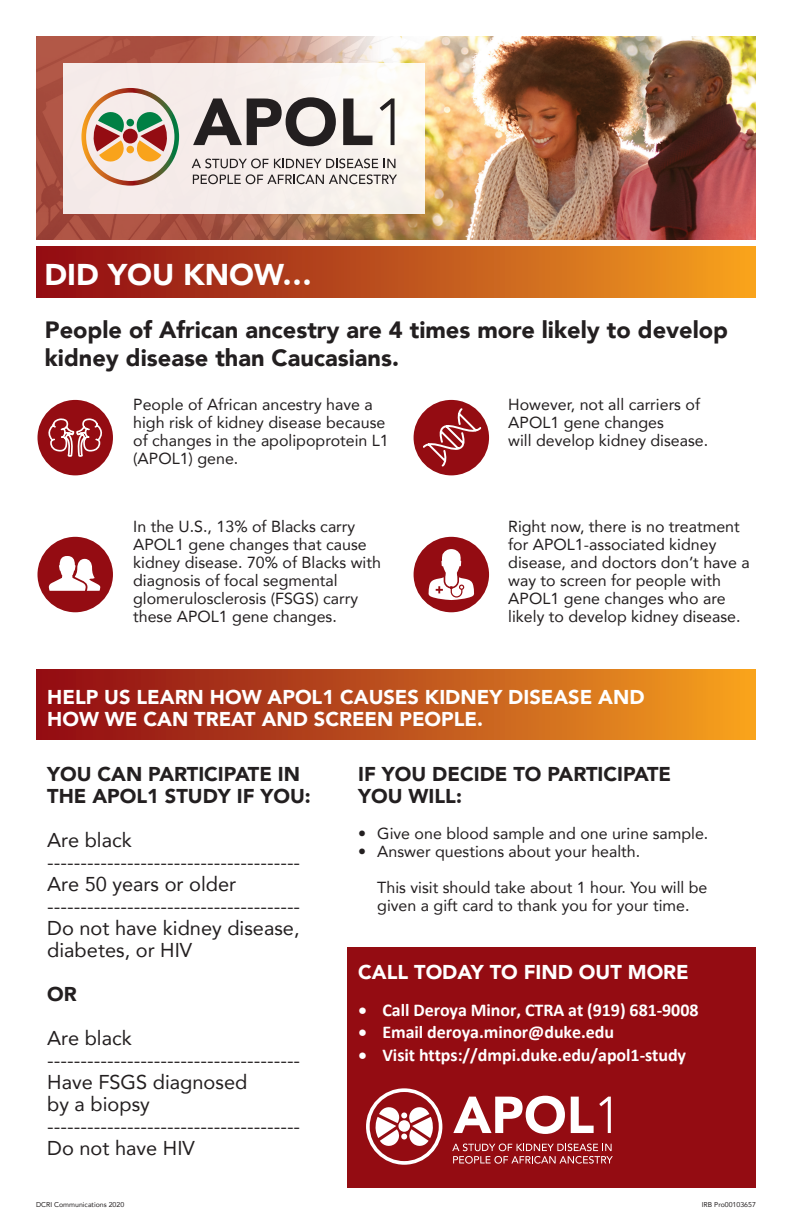
<style>
.page{position:relative;width:792px;height:1224px;background:#fff}
.page>*{position:absolute;margin:0;border:0;box-sizing:border-box;transform-origin:0 0}
.t1{font:900 30px "Avenir";color:#fff}
.t2{font:900 23.5px/27.9px "Avenir";color:#231f20}
.t3{font:20px/22px "Avenir";color:#231f20}
.t4{font:900 20px/22px "Avenir";color:#fff}
.t5{font:900 20px/22px "Avenir";color:#231f20}
.t6{font:700 18px "Calibri";letter-spacing:-.005em;color:#fff}
.t7{font:16px/18px "Avenir";color:#231f20}
.t8{font:7px "Avenir";color:#231f20}
</style>
<div class="page">
<img style="left:36px;top:36px;width:720px;height:203px">
<div style="left:64px;top:63px;width:361px;height:151px;background:linear-gradient(to right,#f4e7e7,#faf7f1)"></div>
<svg style="left:81px;top:88px;width:98px;height:98px;background:#ccb69f"></svg>
<svg style="left:193px;top:97px;width:143px;height:49px;background:#938d8c"></svg>
<svg style="left:343px;top:99px;width:29px;height:46px"></svg>
<svg style="left:380px;top:99px;width:15px;height:46px"></svg>
<svg style="left:192px;top:159px;width:186px;height:9px;background:#b2aba9"></svg>
<svg style="left:384px;top:159px;width:11px;height:9px"></svg>
<svg style="left:193px;top:174px;width:204px;height:10px;background:#b5afac"></svg>
<div style="left:36px;top:670px;width:720px;height:70px;background:linear-gradient(to right,#8d0816,#f39f21)"></div>
<div style="left:36px;top:247px;width:720px;height:51px;background:linear-gradient(to right,#8d0816,#f39f21)"></div>
<div style="left:347px;top:948px;width:409px;height:240px;background:#940c12"></div>
<svg style="left:366px;top:1088px;width:76px;height:77px"></svg>
<svg style="left:453px;top:1096px;width:112px;height:38px"></svg>
<svg style="left:571px;top:1097px;width:40px;height:36px"></svg>
<svg style="left:452px;top:1144px;width:161px;height:20px"></svg>
<div style="left:37px;top:400px;width:76px;height:75px;background:#940c12;border-radius:50%"></div>
<svg style="left:48px;top:418px;width:54px;height:39px"></svg>
<div style="left:414px;top:400px;width:75px;height:75px;background:#940c12;border-radius:50%"></div>
<svg style="left:423px;top:408px;width:58px;height:59px"></svg>
<div style="left:37px;top:537px;width:76px;height:75px;background:#940c12;border-radius:50%"></div>
<svg style="left:49px;top:556px;width:51px;height:35px"></svg>
<div style="left:414px;top:537px;width:75px;height:75px;background:#940c12;border-radius:50%"></div>
<svg style="left:429px;top:549px;width:45px;height:51px"></svg>
<p class="t1" style="left:44px;top:249px;width:269px">DID YOU KNOW…</p>
<p class="t2" style="left:45px;top:315px;width:685px">People of African ancestry are 4 times more likely to develop kidney disease than Caucasians.</p>
<p class="t7" style="left:133px;top:395px;width:257px">People of African ancestry have a high risk of kidney disease because of changes in the apolipoprotein L1 (APOL1) gene.</p>
<p class="t7" style="left:508px;top:395px;width:202px">However, not all carriers of<br>APOL1 gene changes<br>will develop kidney disease.</p>
<p class="t7" style="left:133px;top:517px;width:249px">In the U.S., 13% of Blacks carry<br>APOL1 gene changes that cause kidney disease. 70% of Blacks with diagnosis of focal segmental glomerulosclerosis (FSGS) carry these APOL1 gene changes.</p>
<p class="t7" style="left:508px;top:517px;width:243px">Right now, there is no treatment for APOL1-associated kidney disease, and doctors don’t have a way to screen for people with<br>APOL1 gene changes who are likely to develop kidney disease.</p>
<p class="t4" style="left:47px;top:685px;width:599px">HELP US LEARN HOW APOL1 CAUSES KIDNEY DISEASE AND<br>HOW WE CAN TREAT AND SCREEN PEOPLE.</p>
<p class="t5" style="left:47px;top:763px;width:265px">YOU CAN PARTICIPATE IN<br>THE APOL1 STUDY IF YOU:</p>
<p class="t3" style="left:47px;top:829px;width:86px">Are black</p>
<p class="t3" style="left:47px;top:851px;width:255px">--------------------------------------</p>
<p class="t3" style="left:47px;top:873px;width:191px">Are 50 years or older</p>
<p class="t3" style="left:47px;top:895px;width:255px">--------------------------------------</p>
<p class="t3" style="left:47px;top:917px;width:254px">Do not have kidney disease, diabetes, or HIV</p>
<p class="t5" style="left:47px;top:983px;width:31px">OR</p>
<p class="t3" style="left:47px;top:1027px;width:255px">Are black --------------------------------------</p>
<p class="t3" style="left:47px;top:1071px;width:255px">Have FSGS diagnosed<br>by a biopsy --------------------------------------</p>
<p class="t3" style="left:47px;top:1137px;width:149px">Do not have HIV</p>
<p class="t5" style="left:358px;top:763px;width:314px">IF YOU DECIDE TO PARTICIPATE<br>YOU WILL:</p>
<p class="t7" style="left:358px;top:824px;width:352px">• Give one blood sample and one urine sample.</p>
<p class="t7" style="left:358px;top:842px;width:284px">• Answer questions about your health.</p>
<p class="t7" style="left:377px;top:878px;width:332px">This visit should take about 1 hour. You will be given a gift card to thank you for your time.</p>
<p class="t4" style="left:358px;top:960px;width:332px">CALL TODAY TO FIND OUT MORE</p>
<p class="t6" style="left:358px;top:997px;width:342px">• Call Deroya Minor, CTRA at (919) 681-9008</p>
<p class="t6" style="left:358px;top:1019px;width:257px">• Email deroya.minor@duke.edu</p>
<p class="t6" style="left:358px;top:1042px;width:329px">• Visit https://dmpi.duke.edu/apol1-study</p>
<p class="t8" style="left:36px;top:1198px;width:90px">DCRI Communications 2020</p>
<p class="t8" style="left:702px;top:1198px;width:56px">IRB Pro00103657</p>
</div>
